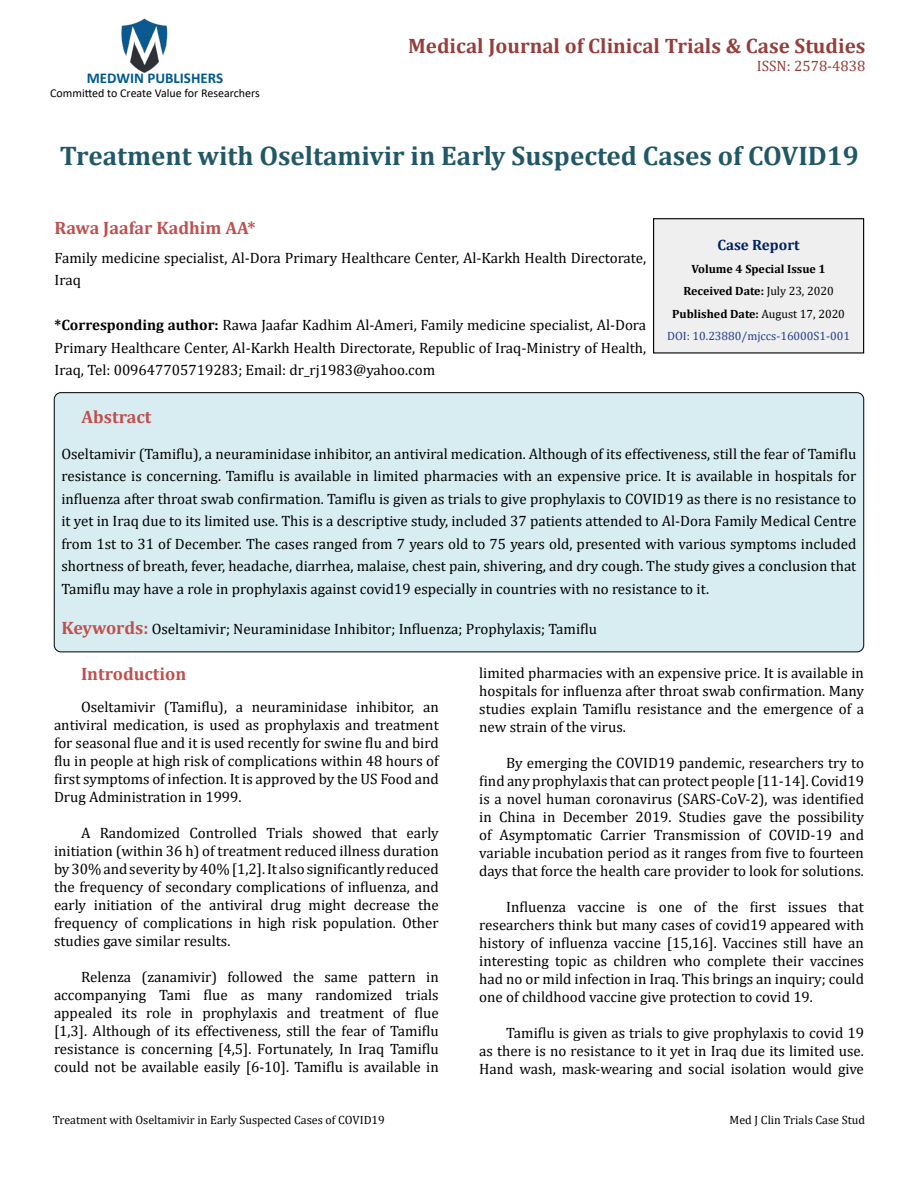
<style>
.page{position:relative;width:918px;height:1188px;background:#fff}
.page>*{position:absolute;margin:0;border:0;box-sizing:border-box;transform-origin:0 0}
.t1{font:700 27px "Cambria";color:#215868}
.t2{font:700 21px "Cambria";color:#953f3c}
.t3{font:700 18px "Cambria";color:#c0504d}
.t4{font:15px/18px "Cambria";color:#000;text-align:justify}
.t5{font:700 15px "Calibri";color:#005991}
.t6{font:15px "Cambria";color:#953f3c}
.t7{font:700 15px "Cambria";color:#002060}
.t8{font:700 12px/22.5px "Cambria";color:#000;text-align:center}
.t9{font:12px "Cambria";color:#000}
.t10{font:12px "Calibri";color:#000}
.s1{font-weight:700}
.s2{font-weight:400}
.s3{font-weight:400;color:#25408f}
.s4{font-weight:700;font-size:18px;color:#c0504d}
</style>
<div class="page">
<img style="left:121px;top:18px;width:47px;height:55px">
<div style="left:654px;top:219px;width:210px;height:134px;background:#efefef"></div>
<div style="left:653px;top:218px;width:211px;height:136px;border:1px solid #000"></div>
<div style="left:54px;top:393px;width:810px;height:259px;background:#d8edf2;border-radius:7px"></div>
<div style="left:54px;top:392px;width:810px;height:260px;border:1px solid #000;border-radius:7px"></div>
<p class="t5" style="left:87px;top:67px;width:138px">MEDWIN PUBLISHERS</p>
<p class="t10" style="left:50px;top:85px;width:211px">Committed to Create Value for Researchers</p>
<h2 class="t2" style="left:408px;top:31px;width:459px">Medical Journal of Clinical Trials &amp; Case Studies</h2>
<p class="t6" style="left:757px;top:57px;width:110px">ISSN: 2578-4838</p>
<h1 class="t1" style="left:60px;top:136px;width:800px">Treatment with Oseltamivir in Early Suspected Cases of COVID19</h1>
<p class="t3" style="left:55px;top:215px;width:203px">Rawa Jaafar Kadhim AA*</p>
<p class="t4" style="left:55px;top:246px;width:593px;line-height:22.5px">Family medicine specialist, Al-Dora Primary Healthcare Center, Al-Karkh Health Directorate,<br>Iraq</p>
<p class="t4" style="left:55px;top:314px;width:593px;line-height:22.5px"><span class="s1">*Corresponding author:</span> Rawa Jaafar Kadhim Al-Ameri, Family medicine specialist, Al-Dora Primary Healthcare Center, Al-Karkh Health Directorate, Republic of Iraq-Ministry of Health, Iraq, Tel: 009647705719283; Email: dr_rj1983@yahoo.com</p>
<p class="t7" style="left:717px;top:235px;width:84px">Case Report</p>
<p class="t8" style="left:667px;top:257px;width:185px">Volume 4 Special Issue 1<br>Received Date: <span class="s2">July 23, 2020<br></span>Published Date: <span class="s2">August 17, 2020<br></span><span class="s3">DOI: 10.23880/mjccs-16000S1-001</span></p>
<p class="t3" style="left:82px;top:404px;width:71px">Abstract</p>
<p class="t4" style="left:61px;top:442px;width:797px;line-height:22.5px">Oseltamivir (Tamiflu), a neuraminidase inhibitor, an antiviral medication. Although of its effectiveness, still the fear of Tamiflu resistance is concerning. Tamiflu is available in limited pharmacies with an expensive price. It is available in hospitals for influenza after throat swab confirmation. Tamiflu is given as trials to give prophylaxis to COVID19 as there is no resistance to it yet in Iraq due to its limited use. This is a descriptive study, included 37 patients attended to Al-Dora Family Medical Centre from 1st to 31 of December. The cases ranged from 7 years old to 75 years old, presented with various symptoms included shortness of breath, fever, headache, diarrhea, malaise, chest pain, shivering, and dry cough. The study gives a conclusion that Tamiflu may have a role in prophylaxis against covid19 especially in countries with no resistance to it.</p>
<p class="t4" style="left:61px;top:620px;width:537px"><span class="s4">Keywords:</span> Oseltamivir; Neuraminidase Inhibitor; Influenza; Prophylaxis; Tamiflu</p>
<p class="t3" style="left:81px;top:662px;width:107px">Introduction</p>
<p class="t4" style="left:54px;top:698px;width:386px;text-indent:27px">Oseltamivir (Tamiflu), a neuraminidase inhibitor, an antiviral medication, is used as prophylaxis and treatment for seasonal flue and it is used recently for swine flu and bird flu in people at high risk of complications within 48 hours of first symptoms of infection. It is approved by the US Food and Drug Administration in 1999.</p>
<p class="t4" style="left:54px;top:824px;width:386px;text-indent:27px">A Randomized Controlled Trials showed that early initiation (within 36 h) of treatment reduced illness duration by 30% and severity by 40% [1,2]. It also significantly reduced the frequency of secondary complications of influenza, and early initiation of the antiviral drug might decrease the frequency of complications in high risk population. Other studies gave similar results.</p>
<p class="t4" style="left:54px;top:968px;width:386px;text-indent:27px">Relenza (zanamivir) followed the same pattern in accompanying Tami flue as many randomized trials appealed its role in prophylaxis and treatment of flue [1,3]. Although of its effectiveness, still the fear of Tamiflu resistance is concerning [4,5]. Fortunately, In Iraq Tamiflu could not be available easily [6-10]. Tamiflu is available in</p>
<p class="t4" style="left:479px;top:664px;width:386px">limited pharmacies with an expensive price. It is available in hospitals for influenza after throat swab confirmation. Many studies explain Tamiflu resistance and the emergence of a new strain of the virus.</p>
<p class="t4" style="left:479px;top:754px;width:386px;text-indent:27px">By emerging the COVID19 pandemic, researchers try to find any prophylaxis that can protect people [11-14]. Covid19 is a novel human coronavirus (SARS-CoV-2), was identified in China in December 2019. Studies gave the possibility of Asymptomatic Carrier Transmission of COVID-19 and variable incubation period as it ranges from five to fourteen days that force the health care provider to look for solutions.</p>
<p class="t4" style="left:479px;top:898px;width:386px;text-indent:27px">Influenza vaccine is one of the first issues that researchers think but many cases of covid19 appeared with history of influenza vaccine [15,16]. Vaccines still have an interesting topic as children who complete their vaccines had no or mild infection in Iraq. This brings an inquiry; could one of childhood vaccine give protection to covid 19.</p>
<p class="t4" style="left:479px;top:1024px;width:386px;text-indent:27px">Tamiflu is given as trials to give prophylaxis to covid 19 as there is no resistance to it yet in Iraq due its limited use.<br>Hand wash, mask-wearing and social isolation would give</p>
<p class="t9" style="left:53px;top:1113px;width:334px">Treatment with Oseltamivir in Early Suspected Cases of COVID19</p>
<p class="t9" style="left:730px;top:1113px;width:137px">Med J Clin Trials Case Stud</p>
</div>
